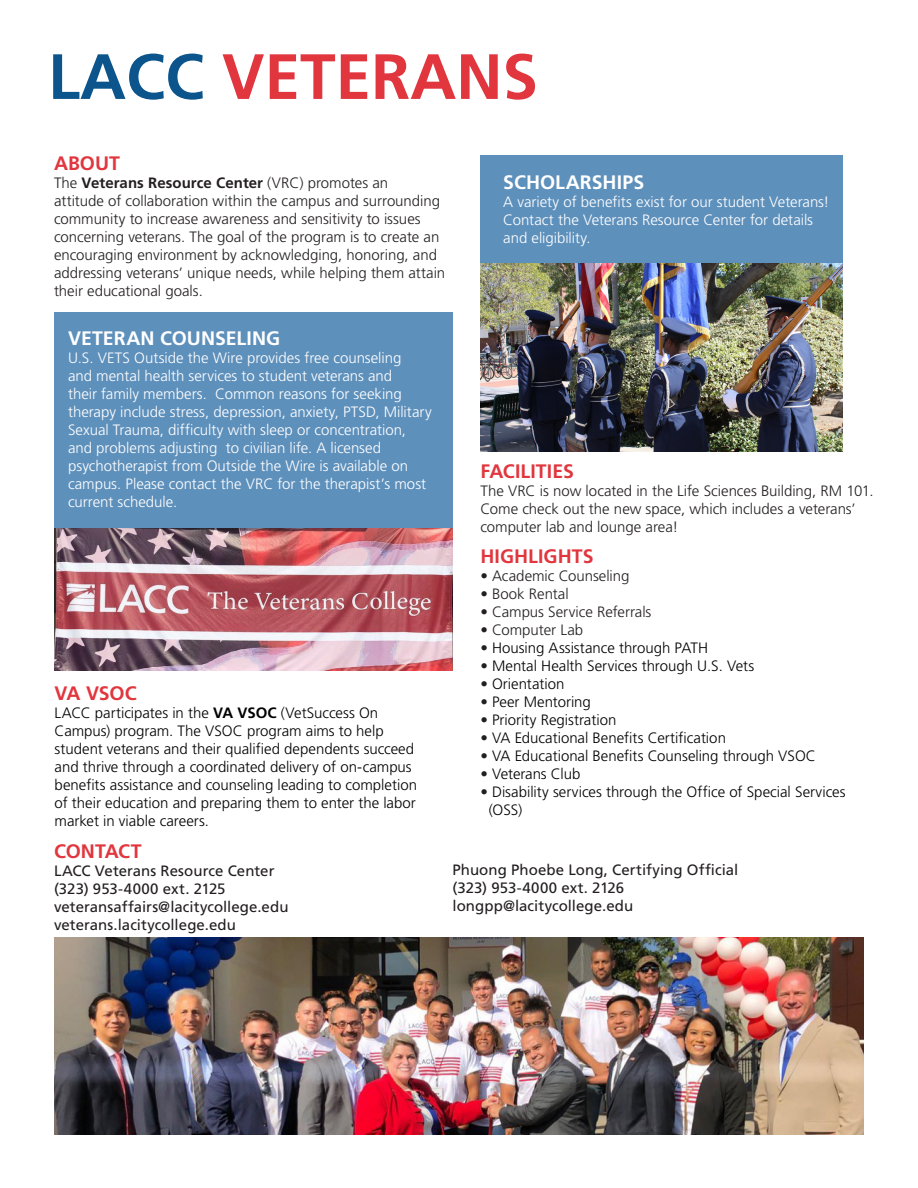
<style>
.page{position:relative;width:918px;height:1188px;background:#fff}
.page>*{position:absolute;margin:0;border:0;box-sizing:border-box;transform-origin:0 0}
.t1{font:700 63.9px "Frutiger";color:#e1363e}
.t2{font:700 19.5px "Frutiger";color:#e1363e}
.t3{font:700 19.5px "Frutiger";color:#fff}
.t4{font:300 15px/18px "Frutiger";color:#000}
.t5{font:300 15px/18px "Frutiger";color:#231f20}
.t6{font:300 15px/18px "Frutiger";color:#fff}
.t7{font:15px "Frutiger";letter-spacing:.005em;color:#231f20}
.s1{color:#0b558c}
.s2{font-weight:700}
.s3{color:#231f20}
</style>
<div class="page">
<img style="left:54px;top:938px;width:810px;height:196px">
<div style="left:54px;top:312px;width:399px;height:216px;background:#5e90bc"></div>
<div style="left:480px;top:155px;width:363px;height:109px;background:#5e90bc"></div>
<img style="left:480px;top:264px;width:363px;height:187px">
<img style="left:54px;top:528px;width:399px;height:142px">
<p class="t1" style="left:48px;top:39px;width:491px"><span class="s1">LACC</span> VETERANS</p>
<p class="t2" style="left:54px;top:152px;width:68px">ABOUT</p>
<p class="t5" style="left:54px;top:174px;width:393px">The <span class="s2">Veterans Resource Center</span> (VRC) promotes an<br>attitude of collaboration within the campus and surrounding community to increase awareness and sensitivity to issues concerning veterans. The goal of the program is to create an encouraging environment by acknowledging, honoring, and addressing veterans’ unique needs, while helping them attain their educational goals.</p>
<p class="t3" style="left:503px;top:171px;width:142px">SCHOLARSHIPS</p>
<p class="t6" style="left:503px;top:193px;width:328px">A variety of benefits exist for our student Veterans!<br>Contact the Veterans Resource Center for details</p>
<p class="t6" style="left:503px;top:229px;width:89px">and eligibility.</p>
<p class="t3" style="left:68px;top:327px;width:214px">VETERAN COUNSELING</p>
<p class="t6" style="left:68px;top:349px;width:365px">U.S. VETS Outside the Wire provides free counseling<br>and mental health services to student veterans and<br>their family members. Common reasons for seeking therapy include stress, depression, anxiety, PTSD, Military Sexual Trauma, difficulty with sleep or concentration, and problems adjusting to civilian life. A licensed psychotherapist from Outside the Wire is available on</p>
<p class="t6" style="left:68px;top:475px;width:360px">campus. Please contact the VRC for the therapist’s most current schedule.</p>
<p class="t2" style="left:55px;top:682px;width:84px">VA VSOC</p>
<p class="t4" style="left:55px;top:704px;width:364px">LACC participates in the <span class="s2">VA VSOC</span> (VetSuccess On Campus) program. The VSOC program aims to help student veterans and their qualified dependents succeed and thrive through a coordinated delivery of on-campus benefits assistance and counseling leading to completion of their education and preparing them to enter the labor market in viable careers.</p>
<p class="t2" style="left:54px;top:840px;width:89px">CONTACT</p>
<p class="t7" style="left:54px;top:862px;width:222px">LACC Veterans Resource Center</p>
<p class="t7" style="left:54px;top:880px;width:173px">(323) 953-4000 ext. 2125</p>
<p class="t7" style="left:54px;top:898px;width:236px">veteransaffairs@lacitycollege.edu</p>
<p class="t7" style="left:54px;top:916px;width:183px">veterans.lacitycollege.edu</p>
<p class="t2" style="left:480px;top:460px;width:95px">FACILITIES</p>
<p class="t5" style="left:480px;top:482px;width:395px">The VRC is now located in the Life Sciences Building, RM 101.<br>Come check out the new space, which includes a veterans’ computer lab and lounge area!</p>
<p class="t2" style="left:480px;top:545px;width:115px">HIGHLIGHTS</p>
<p class="t5" style="left:480px;top:567px;width:151px">• Academic Counseling</p>
<p class="t5" style="left:480px;top:585px;width:90px">• Book Rental</p>
<p class="t5" style="left:480px;top:603px;width:173px">• Campus Service Referrals</p>
<p class="t5" style="left:480px;top:621px;width:104px">• Computer Lab</p>
<p class="t4" style="left:480px;top:639px;width:229px"><span class="s3">•</span> Housing Assistance through PATH</p>
<p class="t4" style="left:480px;top:657px;width:275px"><span class="s3">•</span> Mental Health Services through U.S. Vets</p>
<p class="t4" style="left:480px;top:675px;width:86px"><span class="s3">•</span> Orientation</p>
<p class="t4" style="left:480px;top:693px;width:112px"><span class="s3">•</span> Peer Mentoring</p>
<p class="t4" style="left:480px;top:711px;width:138px"><span class="s3">•</span> Priority Registration</p>
<p class="t4" style="left:480px;top:729px;width:247px"><span class="s3">•</span> VA Educational Benefits Certification</p>
<p class="t4" style="left:480px;top:747px;width:337px"><span class="s3">•</span> VA Educational Benefits Counseling through VSOC</p>
<p class="t4" style="left:480px;top:765px;width:102px"><span class="s3">•</span> Veterans Club</p>
<p class="t4" style="left:480px;top:783px;width:367px"><span class="s3">•</span> Disability services through the Office of Special Services</p>
<p class="t4" style="left:489px;top:801px;width:35px">(OSS)</p>
<p class="t7" style="left:453px;top:861px;width:287px">Phuong Phoebe Long, Certifying Official</p>
<p class="t7" style="left:453px;top:879px;width:173px">(323) 953-4000 ext. 2126</p>
<p class="t7" style="left:453px;top:897px;width:182px">longpp@lacitycollege.edu</p>
</div>
